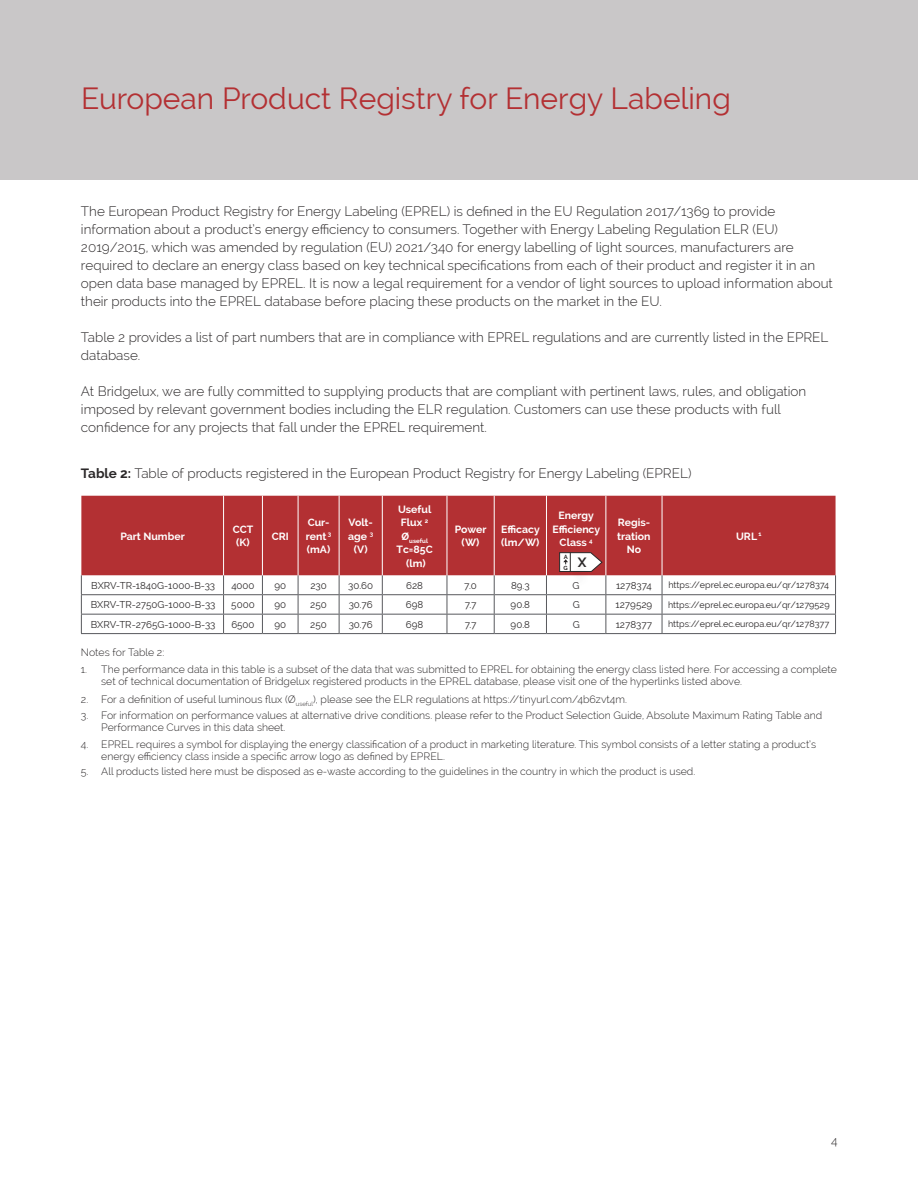
<style>
.page{position:relative;width:918px;height:1188px;background:#fff}
.page>*{position:absolute;margin:0;border:0;box-sizing:border-box;transform-origin:0 0}
.t1{font:30px "Raleway";color:#b33033}
.t2{font:300 13.5px/18px "Raleway";color:#2b2829}
.t3{font:700 13.5px "Raleway";color:#2b2829}
.t4{font:300 12px "Raleway";color:#2b2829}
.t5{font:300 10.5px/12px "Raleway";color:#2b2829}
.t6{font:700 10.5px/13.5px "Raleway";color:#fff;text-align:center}
.t7{font:9.75px "Raleway";color:#2b2829}
.t8{font:9px "Raleway";color:#2b2829}
.t9{font:700 6.15px "Raleway";color:#fff}
.t10{font:700 6px/11.1px "Raleway";color:#2b2829}
.s1{font-weight:700}
</style>
<div class="page">
<div style="left:0;top:0;width:918px;height:180px;background:#c9c7c8"></div>
<div style="left:81px;top:496px;width:755px;height:79px;background:#b33033"></div>
<hr style="left:81px;top:594px;width:143px;height:1px;background:#58595d">
<hr style="left:224px;top:594px;width:38px;height:1px;background:#58595d">
<hr style="left:262px;top:594px;width:36px;height:1px;background:#58595d">
<hr style="left:298px;top:594px;width:41px;height:1px;background:#58595d">
<hr style="left:339px;top:594px;width:43px;height:1px;background:#58595d">
<hr style="left:382px;top:594px;width:65px;height:1px;background:#58595d">
<hr style="left:447px;top:594px;width:47px;height:1px;background:#58595d">
<hr style="left:494px;top:594px;width:52px;height:1px;background:#58595d">
<hr style="left:546px;top:594px;width:60px;height:1px;background:#58595d">
<hr style="left:606px;top:594px;width:56px;height:1px;background:#58595d">
<hr style="left:662px;top:594px;width:174px;height:1px;background:#58595d">
<hr style="left:81px;top:614px;width:143px;height:1px;background:#58595d">
<svg style="left:81px;top:575px;width:1px;height:58px"></svg>
<hr style="left:224px;top:614px;width:38px;height:1px;background:#58595d">
<svg style="left:223px;top:575px;width:1px;height:58px"></svg>
<hr style="left:262px;top:614px;width:36px;height:1px;background:#58595d">
<svg style="left:262px;top:575px;width:1px;height:58px"></svg>
<hr style="left:298px;top:614px;width:41px;height:1px;background:#58595d">
<svg style="left:298px;top:575px;width:1px;height:58px"></svg>
<hr style="left:339px;top:614px;width:43px;height:1px;background:#58595d">
<svg style="left:339px;top:575px;width:1px;height:58px"></svg>
<hr style="left:382px;top:614px;width:65px;height:1px;background:#58595d">
<svg style="left:382px;top:575px;width:1px;height:58px"></svg>
<hr style="left:447px;top:614px;width:47px;height:1px;background:#58595d">
<svg style="left:447px;top:575px;width:1px;height:58px"></svg>
<hr style="left:494px;top:614px;width:52px;height:1px;background:#58595d">
<svg style="left:494px;top:575px;width:1px;height:58px"></svg>
<hr style="left:546px;top:614px;width:60px;height:1px;background:#58595d">
<svg style="left:546px;top:575px;width:1px;height:58px"></svg>
<hr style="left:606px;top:614px;width:56px;height:1px;background:#58595d">
<hr style="left:662px;top:614px;width:174px;height:1px;background:#58595d">
<svg style="left:662px;top:575px;width:1px;height:58px"></svg>
<svg style="left:835px;top:575px;width:1px;height:58px"></svg>
<hr style="left:81px;top:633px;width:143px;height:1px;background:#58595d">
<hr style="left:224px;top:633px;width:38px;height:1px;background:#58595d">
<hr style="left:262px;top:633px;width:36px;height:1px;background:#58595d">
<hr style="left:298px;top:633px;width:41px;height:1px;background:#58595d">
<hr style="left:339px;top:633px;width:43px;height:1px;background:#58595d">
<hr style="left:382px;top:633px;width:65px;height:1px;background:#58595d">
<hr style="left:447px;top:633px;width:47px;height:1px;background:#58595d">
<hr style="left:494px;top:633px;width:52px;height:1px;background:#58595d">
<hr style="left:546px;top:633px;width:60px;height:1px;background:#58595d">
<hr style="left:606px;top:633px;width:56px;height:1px;background:#58595d">
<hr style="left:662px;top:633px;width:174px;height:1px;background:#58595d">
<hr style="left:223px;top:496px;width:1px;height:79px;background:#fff">
<hr style="left:262px;top:496px;width:1px;height:79px;background:#fff">
<hr style="left:298px;top:496px;width:1px;height:79px;background:#fff">
<hr style="left:339px;top:496px;width:1px;height:79px;background:#fff">
<hr style="left:382px;top:496px;width:1px;height:79px;background:#fff">
<hr style="left:447px;top:496px;width:1px;height:79px;background:#fff">
<hr style="left:494px;top:496px;width:1px;height:79px;background:#fff">
<hr style="left:546px;top:496px;width:1px;height:79px;background:#fff">
<hr style="left:606px;top:496px;width:1px;height:79px;background:#fff">
<hr style="left:662px;top:496px;width:1px;height:79px;background:#fff">
<svg style="left:559px;top:552px;width:48px;height:81px"></svg>
<h1 class="t1" style="left:81px;top:87px;width:651px">European Product Registry for Energy Labeling</h1>
<p class="t2" style="left:81px;top:203px;width:753px">The European Product Registry for Energy Labeling (EPREL) is de昀椀ned in the EU Regulation 2017/1369 to provide information about a product’s energy e昀케ciency to consumers. Together with Energy Labeling Regulation ELR (EU)<br>2019/2015, which was amended by regulation (EU) 2021/340 for energy labelling of light sources, manufacturers are required to declare an energy class based on key technical speci昀椀cations from each of their product and register it in an open data base managed by EPREL. It is now a legal requirement for a vendor of light sources to upload information about their products into the EPREL database before placing these products on the market in the EU.</p>
<p class="t2" style="left:81px;top:329px;width:749px">Table 2 provides a list of part numbers that are in compliance with EPREL regulations and are currently listed in the EPREL database.</p>
<p class="t2" style="left:81px;top:382px;width:727px">At Bridgelux, we are fully committed to supplying products that are compliant with pertinent laws, rules, and obligation imposed by relevant government bodies including the ELR regulation. Customers can use these products with full con昀椀dence for any projects that fall under the EPREL requirement.</p>
<p class="t2" style="left:81px;top:466px;width:612px"><span class="s1">Table 2:</span> Table of products registered in the European Product Registry for Energy Labeling (EPREL)</p>
<p class="t6" style="left:120px;top:530px;width:66px">Part Number</p>
<p class="t6" style="left:233px;top:523px;width:22px">CCT (K)</p>
<p class="t6" style="left:272px;top:530px;width:19px">CRI</p>
<p class="t6" style="left:306px;top:517px;width:27px;text-align:left">Cur&shy;rent <sup>3 </sup>(mA)</p>
<p class="t6" style="left:348px;top:517px;width:26px">Volt&shy;age <sup>3 </sup>(V)</p>
<p class="t6" style="left:398px;top:503px;width:35px;text-align:left">Useful<br>Flux <sup>2</sup></p>
<p class="t9" style="left:401px;top:539px;width:28px"><sup>ØΦ</sup>useful</p>
<p class="t6" style="left:397px;top:544px;width:38px">Tc=85C (lm)</p>
<p class="t6" style="left:455px;top:523px;width:33px">Power (W)</p>
<p class="t6" style="left:501px;top:523px;width:40px;text-align:left">E昀케cacy (lm/W)</p>
<p class="t6" style="left:552px;top:509px;width:49px">Energy<br>E昀케ciency<br>Class <sup>4</sup></p>
<p class="t6" style="left:617px;top:516px;width:35px">Regis&shy;tration<br>No</p>
<p class="t10" style="left:564px;top:552px;width:6px">A<br>G</p>
<p class="t3" style="left:578px;top:556px;width:10px">X</p>
<p class="t6" style="left:736px;top:530px;width:27px">URL <sup>1</sup></p>
<p class="t7" style="left:91px;top:582px;width:125px">BXRV-TR-1840G-1000-B-33</p>
<p class="t7" style="left:231px;top:582px;width:25px">4000</p>
<p class="t7" style="left:274px;top:582px;width:13px">90</p>
<p class="t7" style="left:310px;top:582px;width:18px">230</p>
<p class="t7" style="left:348px;top:582px;width:26px">30.60</p>
<p class="t7" style="left:406px;top:582px;width:18px">628</p>
<p class="t7" style="left:464px;top:582px;width:14px">7.0</p>
<p class="t7" style="left:511px;top:582px;width:20px">89.3</p>
<p class="t7" style="left:573px;top:582px;width:9px">G</p>
<p class="t7" style="left:616px;top:582px;width:37px">1278374</p>
<p class="t8" style="left:668px;top:582px;width:162px">https://eprel.ec.europa.eu/qr/1278374</p>
<p class="t7" style="left:91px;top:601px;width:126px">BXRV-TR-2750G-1000-B-33</p>
<p class="t7" style="left:231px;top:601px;width:25px">5000</p>
<p class="t7" style="left:274px;top:601px;width:13px">90</p>
<p class="t7" style="left:310px;top:601px;width:18px">250</p>
<p class="t7" style="left:349px;top:601px;width:26px">30.76</p>
<p class="t7" style="left:406px;top:601px;width:19px">698</p>
<p class="t7" style="left:465px;top:601px;width:13px">7.7</p>
<p class="t7" style="left:511px;top:601px;width:21px">90.8</p>
<p class="t7" style="left:573px;top:601px;width:9px">G</p>
<p class="t7" style="left:616px;top:601px;width:38px">1279529</p>
<p class="t8" style="left:668px;top:601px;width:163px">https://eprel.ec.europa.eu/qr/1279529</p>
<p class="t7" style="left:91px;top:620px;width:126px">BXRV-TR-2765G-1000-B-33</p>
<p class="t7" style="left:231px;top:620px;width:25px">6500</p>
<p class="t7" style="left:274px;top:620px;width:13px">90</p>
<p class="t7" style="left:310px;top:620px;width:18px">250</p>
<p class="t7" style="left:349px;top:620px;width:26px">30.76</p>
<p class="t7" style="left:406px;top:620px;width:19px">698</p>
<p class="t7" style="left:465px;top:620px;width:13px">7.7</p>
<p class="t7" style="left:511px;top:620px;width:21px">90.8</p>
<p class="t7" style="left:573px;top:620px;width:9px">G</p>
<p class="t7" style="left:616px;top:620px;width:38px">1278377</p>
<p class="t8" style="left:668px;top:621px;width:163px">https://eprel.ec.europa.eu/qr/1278377</p>
<p class="t5" style="left:81px;top:648px;width:85px">Notes for Table 2:</p>
<p class="t5" style="left:101px;top:664px;width:737px;text-indent:-20px">1. The performance data in this table is a subset of the data that was submitted to EPREL for obtaining the energy class listed here. For accessing a complete set of technical documentation of Bridgelux registered products in the EPREL database, please visit one of the hyperlinks listed above.</p>
<p class="t5" style="left:81px;top:694px;width:547px">2. For a de昀椀nition of useful luminous 昀氀ux (ØΦ<sub>useful</sub>), please see the ELR regulations at https://tinyurl.com/4b6zvt4m.</p>
<p class="t5" style="left:101px;top:711px;width:723px;text-indent:-20px">3. For information on performance values at alternative drive conditions. please refer to the Product Selection Guide, Absolute Maximum Rating Table and<br>Performance Curves in this data sheet.</p>
<p class="t5" style="left:101px;top:739px;width:716px;text-indent:-20px">4. EPREL requires a symbol for displaying the energy classi昀椀cation of a product in marketing literature. This symbol consists of a letter stating a product’s energy e昀케ciency class inside a speci昀椀c arrow logo as de昀椀ned by EPREL.</p>
<p class="t5" style="left:81px;top:766px;width:616px">5. All products listed here must be disposed as e-waste according to the guidelines in the country in which the product is used.</p>
<p class="t4" style="left:831px;top:1136px;width:8px">4</p>
</div>
